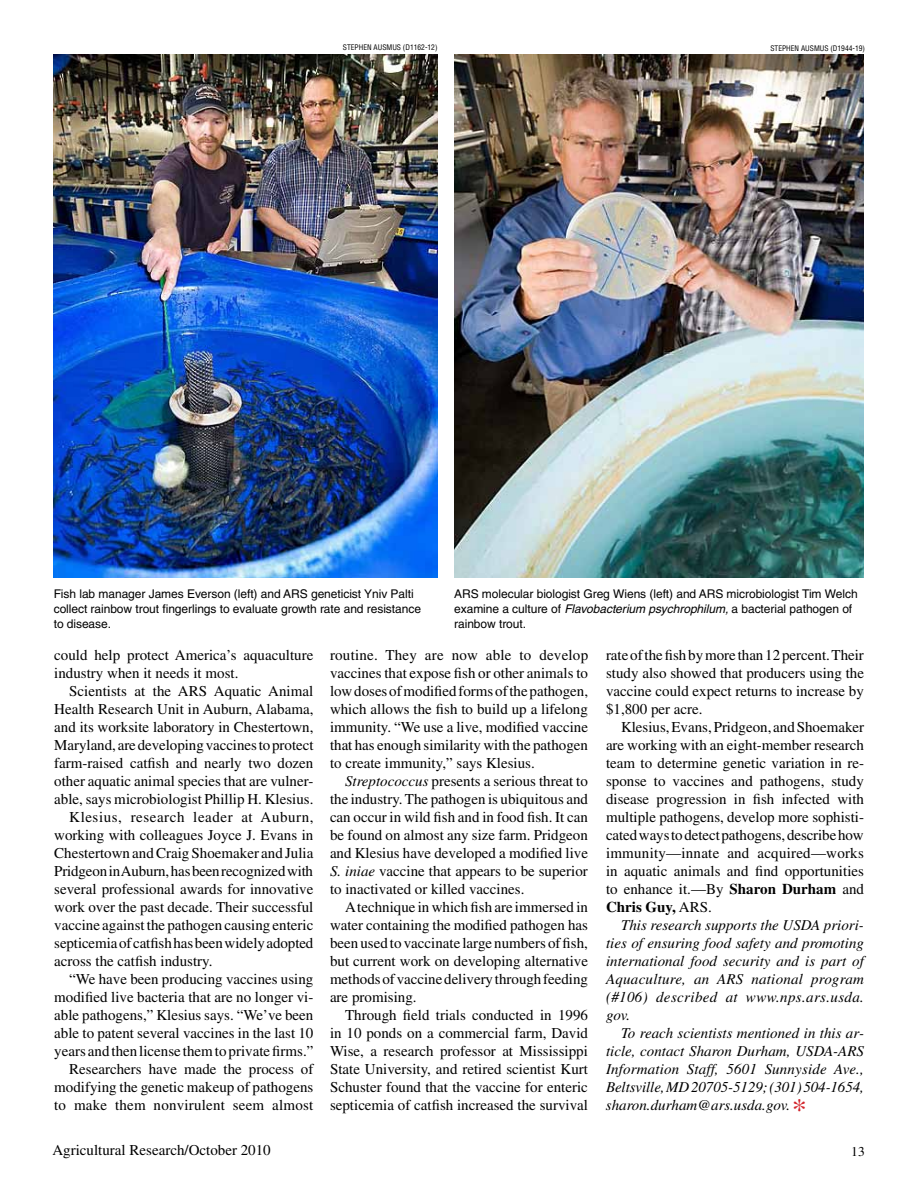
<style>
.page{position:relative;width:918px;height:1188px;background:#fff}
.page>*{position:absolute;margin:0;border:0;box-sizing:border-box;transform-origin:0 0}
.t1{font:15px/18px "Times";color:#000;text-align:justify}
.t2{font:italic 15px/18px "Times";color:#000;text-align:justify}
.t3{font:15px "Times";letter-spacing:.04em;color:#000}
.t4{font:13.5px "Times";color:#000}
.t5{font:12px/15px "Helvetica";letter-spacing:-.005em;color:#000}
.t6{font:condensed 7.5px "Helvetica";color:#000}
.s1{font-style:italic}
.s2{font-weight:700}
.s3{font-size:30px;color:#d2232a}
</style>
<div class="page">
<img style="left:54px;top:54px;width:383px;height:523px">
<img style="left:454px;top:54px;width:410px;height:524px">
<p class="t6" style="left:343px;top:43px;width:96px">STEPHEN AUSMUS (D1162-12)</p>
<p class="t6" style="left:770px;top:43px;width:96px">STEPHEN AUSMUS (D1944-19)</p>
<p class="t5" style="left:54px;top:586px;width:369px">Fish lab manager James Everson (left) and ARS geneticist Yniv Palti collect rainbow trout fingerlings to evaluate growth rate and resistance to disease.</p>
<p class="t5" style="left:454px;top:586px;width:405px">ARS molecular biologist Greg Wiens (left) and ARS microbiologist Tim Welch examine a culture of <span class="s1">Flavobacterium psychrophilum,</span> a bacterial pathogen of rainbow trout.</p>
<p class="t1" style="left:54px;top:646px;width:261px">could help protect America’s aquaculture industry when it needs it most.</p>
<p class="t1" style="left:69px;top:682px;width:246px">Scientists at the ARS Aquatic Animal</p>
<p class="t1" style="left:54px;top:700px;width:261px">Health Research Unit in Auburn, Alabama,</p>
<p class="t1" style="left:54px;top:718px;width:261px">and its worksite laboratory in Chestertown,</p>
<p class="t1" style="left:54px;top:736px;width:261px">Maryland, are developing vaccines to protect</p>
<p class="t1" style="left:54px;top:754px;width:261px">farm-raised catfish and nearly two dozen</p>
<p class="t1" style="left:54px;top:772px;width:261px">other aquatic animal species that are vulner-</p>
<p class="t1" style="left:54px;top:790px;width:261px">able, says microbiologist Phillip H. Klesius.</p>
<p class="t3" style="left:69px;top:808px;width:246px">Klesius, research leader at Auburn,</p>
<p class="t1" style="left:54px;top:826px;width:261px">working with colleagues Joyce J. Evans in</p>
<p class="t1" style="left:54px;top:844px;width:261px">Chestertown and Craig Shoemaker and Julia</p>
<p class="t1" style="left:54px;top:862px;width:260px">Pridgeon in Auburn, has been recognized with</p>
<p class="t1" style="left:54px;top:880px;width:261px">several professional awards for innovative</p>
<p class="t1" style="left:54px;top:898px;width:261px">work over the past decade. Their successful</p>
<p class="t1" style="left:54px;top:916px;width:261px">vaccine against the pathogen causing enteric</p>
<p class="t1" style="left:54px;top:934px;width:261px">septicemia of catfish has been widely adopted</p>
<p class="t1" style="left:54px;top:952px;width:160px">across the catfish industry.</p>
<p class="t1" style="left:69px;top:970px;width:246px">“We have been producing vaccines using</p>
<p class="t1" style="left:54px;top:988px;width:261px">modified live bacteria that are no longer vi-</p>
<p class="t1" style="left:54px;top:1006px;width:261px">able pathogens,” Klesius says. “We’ve been</p>
<p class="t1" style="left:54px;top:1024px;width:261px">able to patent several vaccines in the last 10</p>
<p class="t1" style="left:54px;top:1042px;width:261px">years and then license them to private firms.”</p>
<p class="t1" style="left:69px;top:1060px;width:246px">Researchers have made the process of</p>
<p class="t1" style="left:54px;top:1078px;width:261px">modifying the genetic makeup of pathogens</p>
<p class="t1" style="left:54px;top:1096px;width:261px">to make them nonvirulent seem almost</p>
<p class="t1" style="left:330px;top:646px;width:260px">routine. They are now able to develop vaccines that expose fish or other animals to low doses of modified forms of the pathogen, which allows the fish to build up a lifelong immunity. “We use a live, modified vaccine that has enough similarity with the pathogen to create immunity,” says Klesius.</p>
<p class="t1" style="left:330px;top:772px;width:260px;text-indent:15px"><span class="s1">Streptococcus</span> presents a serious threat to the industry. The pathogen is ubiquitous and can occur in wild fish and in food fish. It can be found on almost any size farm. Pridgeon and Klesius have developed a modified live <span class="s1">S. iniae</span> vaccine that appears to be superior to inactivated or killed vaccines.</p>
<p class="t1" style="left:330px;top:898px;width:260px;text-indent:15px">A technique in which fish are immersed in water containing the modified pathogen has been used to vaccinate large numbers of fish, but current work on developing alternative methods of vaccine delivery through feeding are promising.</p>
<p class="t1" style="left:330px;top:1006px;width:260px;text-indent:15px">Through field trials conducted in 1996 in 10 ponds on a commercial farm, David Wise, a research professor at Mississippi State University, and retired scientist Kurt Schuster found that the vaccine for enteric septicemia of catfish increased the survival</p>
<p class="t1" style="left:606px;top:646px;width:260px">rate of the fish by more than 12 percent. Their study also showed that producers using the vaccine could expect returns to increase by $1,800 per acre.</p>
<p class="t1" style="left:606px;top:718px;width:260px;text-indent:15px">Klesius, Evans, Pridgeon, and Shoemaker are working with an eight-member research team to determine genetic variation in re&shy;sponse to vaccines and pathogens, study disease progression in fish infected with multiple pathogens, develop more sophisti&shy;cated ways to detect pathogens, describe how immunity—innate and acquired—works in aquatic animals and find opportunities to enhance it.—By <span class="s2">Sharon Durham</span> and <span class="s2">Chris Guy,</span> ARS.</p>
<p class="t2" style="left:606px;top:916px;width:260px;text-indent:15px">This research supports the USDA priori&shy;ties of ensuring food safety and promoting international food security and is part of Aquaculture, an ARS national program (#106) described at www.nps.ars.usda. gov.</p>
<p class="t2" style="left:606px;top:1024px;width:260px;text-indent:15px">To reach scientists mentioned in this ar&shy;ticle, contact Sharon Durham, USDA-ARS Information Staff, 5601 Sunnyside Ave., Beltsville, MD 20705-5129; (301) 504-1654, sharon.durham@ars.usda.gov.<span class="s3">*</span></p>
<p class="t1" style="left:52px;top:1141px;width:220px">Agricultural Research/October 2010</p>
<p class="t4" style="left:851px;top:1144px;width:15px">13</p>
</div>
